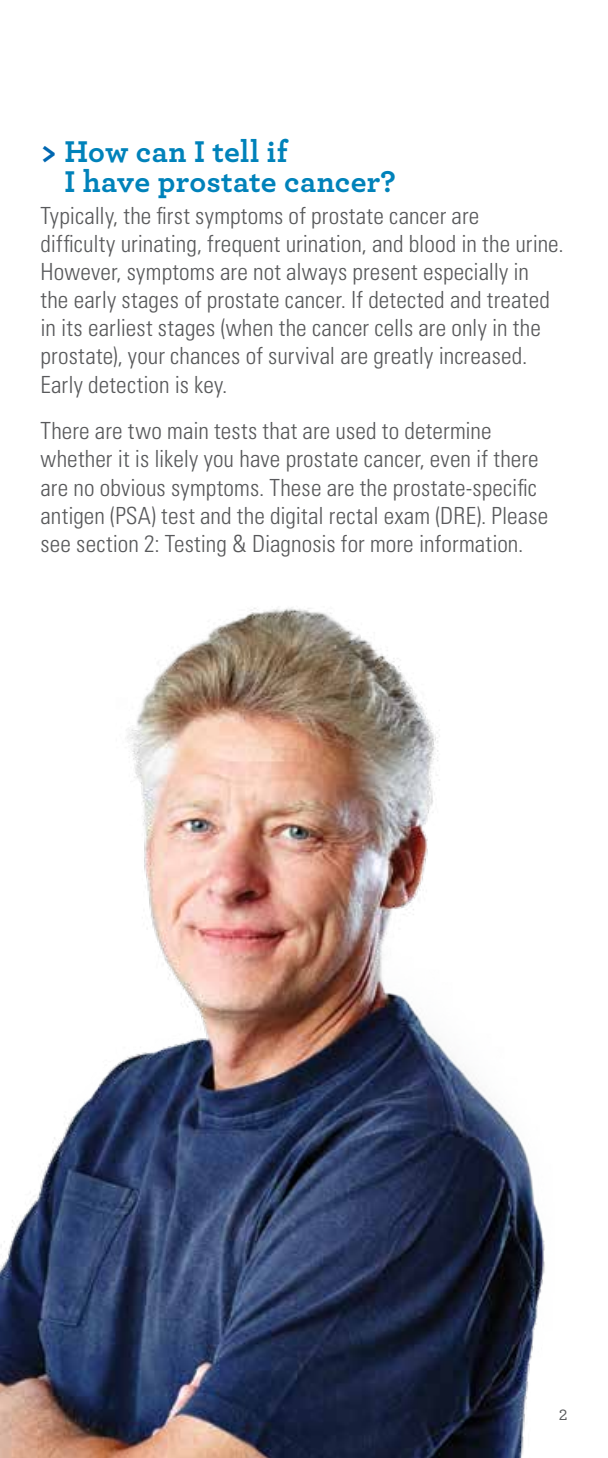
<style>
.page{position:relative;width:608px;height:1458px;background:#fff}
.page>*{position:absolute;margin:0;border:0;box-sizing:border-box;transform-origin:0 0}
.t1{font:700 31.5px/29.2px "Archer";letter-spacing:.005em;color:#0082ba}
.t2{font:300 condensed 23.62px/28.1px "Univers";letter-spacing:.005em;color:#58595b}
.t3{font:15.75px "Archer Medium LF";color:#58595b}
.s1{font-size:38.25px;color:#0067b1}
</style>
<div class="page">
<img style="left:0;top:607px;width:545px;height:851px">
<h1 class="t1" style="left:64px;top:137px;width:333px;text-indent:-24px"><span class="s1">&gt;</span> How can I tell if<br>I have prostate cancer?</h1>
<p class="t2" style="left:40px;top:201px;width:524px">Typically, the first symptoms of prostate cancer are<br>difficulty urinating, frequent urination, and blood in the urine.<br>However, symptoms are not always present especially in<br>the early stages of prostate cancer. If detected and treated in its earliest stages (when the cancer cells are only in the prostate), your chances of survival are greatly increased.<br>Early detection is key.</p>
<p class="t2" style="left:40px;top:417px;width:509px">There are two main tests that are used to determine whether it is likely you have prostate cancer, even if there are no obvious symptoms. These are the prostate-specific antigen (PSA) test and the digital rectal exam (DRE). Please see section 2: Testing &amp; Diagnosis for more information.</p>
<p class="t3" style="left:558px;top:1404px;width:10px">2</p>
</div>
